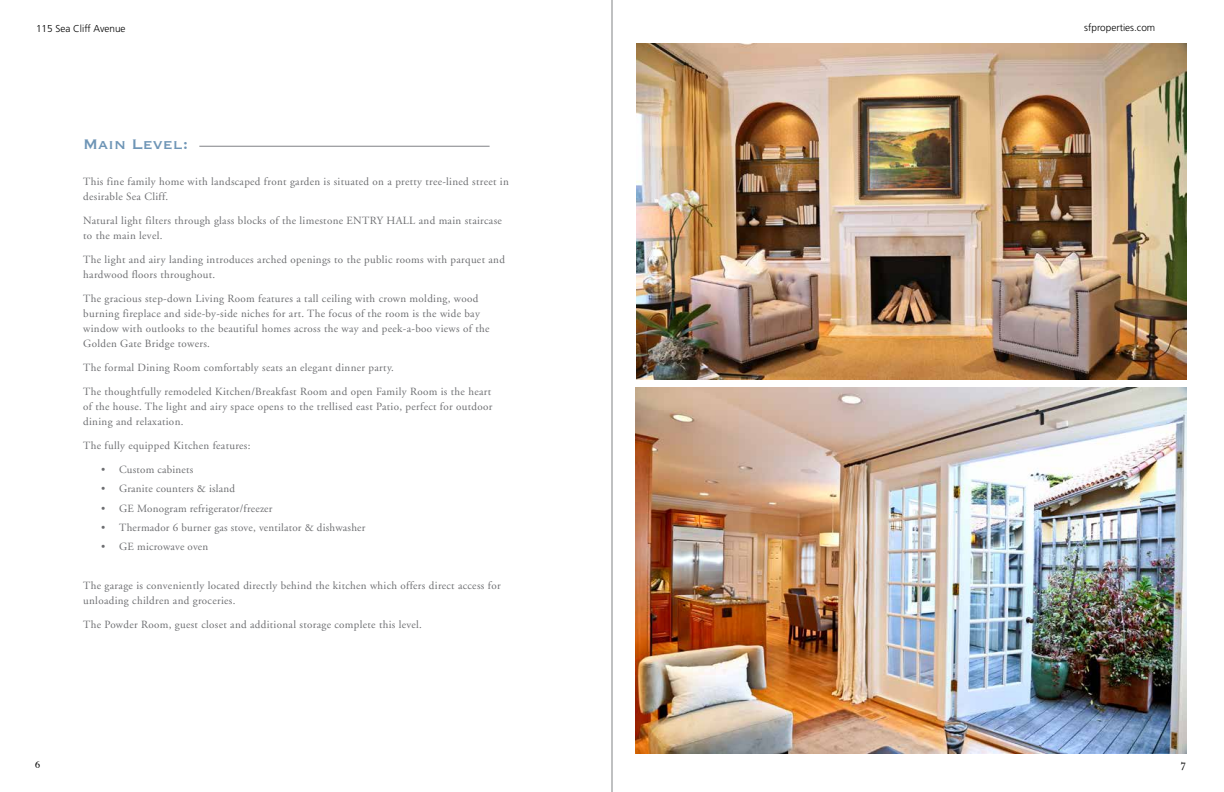
<style>
.page{position:relative;width:1224px;height:792px;background:#fff}
.page>*{position:absolute;margin:0;border:0;box-sizing:border-box;transform-origin:0 0}
.t1{font:18px "Copperplate";color:#6e95b6}
.t2{font:12px "Mrs Eaves Roman";color:#000}
.t3{font:11px/15px "Adobe Garamond";letter-spacing:.03em;color:#6d6e71}
.t4{font:300 10px "Frutiger";color:#000}
.t5{font:10px "Times";color:#000}
</style>
<div class="page">
<hr style="left:612px;top:0;width:1px;height:792px;background:#808285">
<hr style="left:199px;top:146px;width:291px;height:1px;background:#808285">
<img style="left:636px;top:43px;width:551px;height:336px">
<img style="left:636px;top:387px;width:550px;height:367px">
<p class="t4" style="left:36px;top:23px;width:91px">115 Sea Cliff Avenue</p>
<p class="t4" style="left:1084px;top:22px;width:72px">sfproperties.com</p>
<h1 class="t1" style="left:83px;top:133px;width:107px">Main Level:</h1>
<p class="t3" style="left:83px;top:174px;width:427px">This fine family home with landscaped front garden is situated on a pretty tree-lined street in desirable Sea Cliff.</p>
<p class="t3" style="left:83px;top:213px;width:420px">Natural light filters through glass blocks of the limestone ENTRY HALL and main staircase to the main level.</p>
<p class="t3" style="left:83px;top:252px;width:423px">The light and airy landing introduces arched openings to the public rooms with parquet and hardwood floors throughout.</p>
<p class="t3" style="left:83px;top:291px;width:408px">The gracious step-down Living Room features a tall ceiling with crown molding, wood burning fireplace and side-by-side niches for art. The focus of the room is the wide bay window with outlooks to the beautiful homes across the way and peek-a-boo views of the Golden Gate Bridge towers.</p>
<p class="t3" style="left:83px;top:356px;width:410px;line-height:24px">The formal Dining Room comfortably seats an elegant dinner party.<br>The thoughtfully remodeled Kitchen/Breakfast Room and open Family Room is the heart</p>
<p class="t3" style="left:83px;top:399px;width:411px">of the house. The light and airy space opens to the trellised east Patio, perfect for outdoor dining and relaxation.</p>
<p class="t3" style="left:83px;top:438px;width:169px">The fully equipped Kitchen features:</p>
<p class="t3" style="left:101px;top:462px;width:94px">• Custom cabinets</p>
<p class="t3" style="left:101px;top:482px;width:135px">• Granite counters &amp; island</p>
<p class="t3" style="left:101px;top:501px;width:173px">• GE Monogram refrigerator/freezer</p>
<p class="t3" style="left:101px;top:520px;width:266px">• Thermador 6 burner gas stove, ventilator &amp; dishwasher</p>
<p class="t3" style="left:101px;top:540px;width:109px">• GE microwave oven</p>
<p class="t3" style="left:83px;top:578px;width:419px">The garage is conveniently located directly behind the kitchen which offers direct access for unloading children and groceries.</p>
<p class="t3" style="left:83px;top:617px;width:340px">The Powder Room, guest closet and additional storage complete this level.</p>
<p class="t5" style="left:35px;top:758px;width:6px">6</p>
<p class="t2" style="left:1180px;top:758px;width:7px">7</p>
</div>
